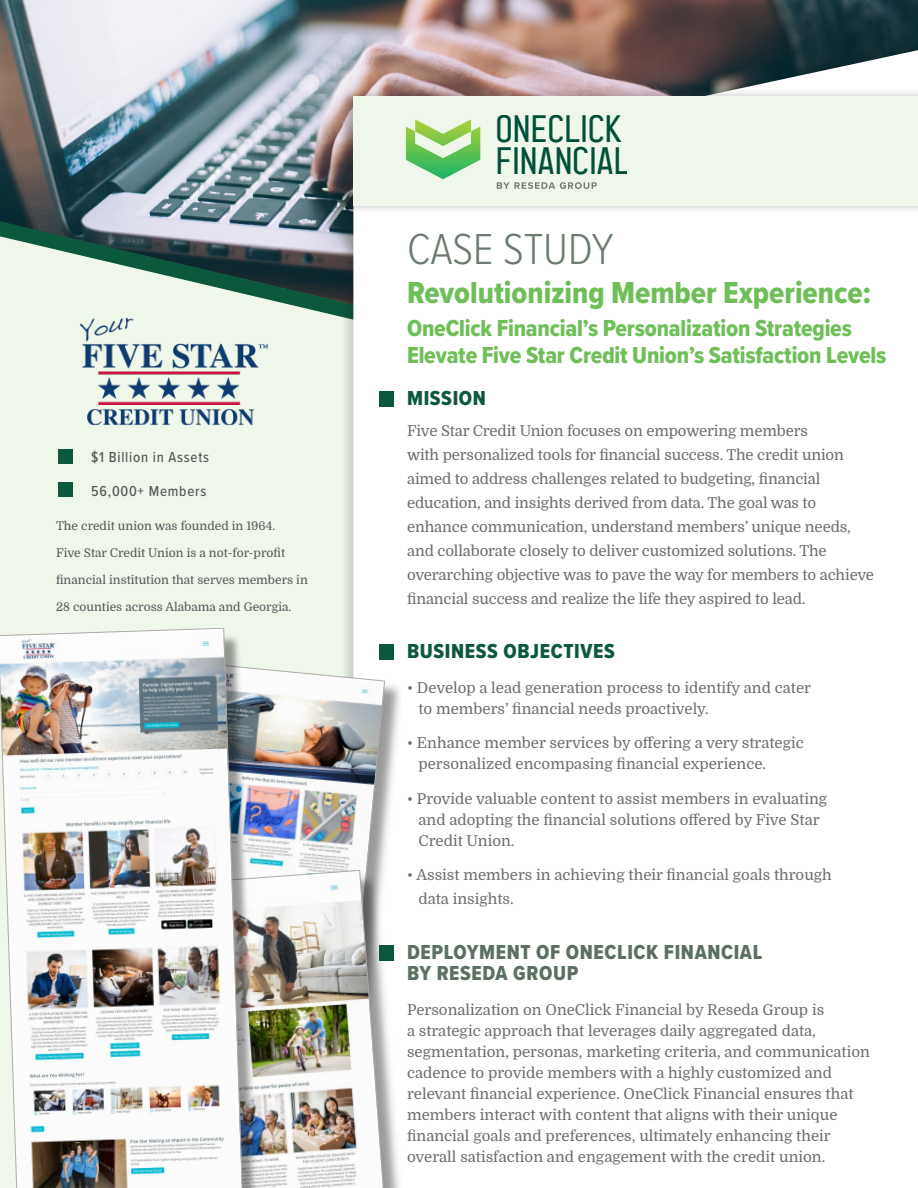
<style>
.page{position:relative;width:918px;height:1188px;background:#fff}
.page>*{position:absolute;margin:0;border:0;box-sizing:border-box;transform-origin:0 0}
.t1{font:300 45px "Proxima Nova Cond";color:#6b7c6f}
.t2{font:36.45px/32.1px "Plat Nomor";color:#005039}
.t3{font:31.5px "Proxima Nova Cond Extrabld";color:#6ebf58}
.t4{font:24px/27px "Proxima Nova Cond Extrabld";letter-spacing:-.01em;color:#6ebf58}
.body{font:21px/21px "Proxima Nova Cond Extrabld";letter-spacing:.03em;color:#5b7061}
.body-2{font:21px "Proxima Nova Cond Extrabld";letter-spacing:.03em;color:#0c583d}
.body-3{font:15px/21px "Domine";color:#6c6d70}
.body-4{font:500 15px "Proxima Nova Cond";letter-spacing:.05em;color:#57585a}
.body-5{font:12px "Domine";color:#57585a}
</style>
<div class="page">
<img style="left:0;top:0;width:918px;height:221px">
<div style="left:0;top:350px;width:341px;height:310px;background:#eff7eb"></div>
<img style="left:62px;top:350px;width:225px;height:77px">
<svg style="left:0;top:221px;width:341px;height:129px;background:#a6b8b1"></svg>
<svg style="left:353px;top:50px;width:565px;height:610px"></svg>
<div style="left:379px;top:391px;width:15px;height:15px;background:#0c583d"></div>
<div style="left:58px;top:449px;width:15px;height:14px;background:#0c583d"></div>
<div style="left:58px;top:483px;width:15px;height:14px;background:#0c583d"></div>
<div style="left:338px;top:89px;width:580px;height:125px;background:#231f20;opacity:.3"></div>
<div style="left:353px;top:97px;width:565px;height:109px;background:#eff7eb"></div>
<svg style="left:406px;top:119px;width:74px;height:60px"></svg>
<svg style="left:497px;top:182px;width:100px;height:7px"></svg>
<img style="left:291px;top:660px;width:109px;height:191px">
<img style="left:291px;top:661px;width:94px;height:207px">
<img style="left:291px;top:869px;width:108px;height:319px">
<img style="left:0;top:625px;width:291px;height:563px">
<img style="left:0;top:627px;width:250px;height:561px">
<div style="left:379px;top:645px;width:15px;height:15px;background:#0c583d"></div>
<div style="left:379px;top:946px;width:15px;height:15px;background:#0c583d"></div>
<p class="body-4" style="left:91px;top:446px;width:119px">$1 Billion in Assets</p>
<p class="body-4" style="left:91px;top:480px;width:117px">56,000+ Members</p>
<p class="body-5" style="left:56px;top:519px;width:221px">The credit union was founded in 1964.</p>
<p class="body-5" style="left:56px;top:546px;width:231px">Five Star Credit Union is a not-for-profit</p>
<p class="body-5" style="left:56px;top:573px;width:253px">financial institution that serves members in</p>
<p class="body-5" style="left:56px;top:600px;width:237px">28 counties across Alabama and Georgia.</p>
<h2 class="t2" style="left:496px;top:115px;width:136px">ONECLICK<br>FINANCIAL</h2>
<p class="t1" style="left:407px;top:228px;width:208px">CASE STUDY</p>
<p class="t3" style="left:407px;top:270px;width:465px">Revolutionizing Member Experience:</p>
<p class="t4" style="left:407px;top:314px;width:481px">OneClick Financial’s Personalization Strategies<br>Elevate Five Star Credit Union’s Satisfaction Levels</p>
<p class="body-2" style="left:407px;top:382px;width:80px">MISSION</p>
<p class="body-3" style="left:407px;top:419px;width:469px;line-height:24px">Five Star Credit Union focuses on empowering members<br>with personalized tools for financial success. The credit union aimed to address challenges related to budgeting, financial education, and insights derived from data. The goal was to enhance communication, understand members’ unique needs, and collaborate closely to deliver customized solutions. The overarching objective was to pave the way for members to achieve financial success and realize the life they aspired to lead.</p>
<p class="body-2" style="left:407px;top:636px;width:209px">BUSINESS OBJECTIVES</p>
<p class="body-3" style="left:419px;top:677px;width:394px;text-indent:-11px">• Develop a lead generation process to identify and cater to members’ financial needs proactively.</p>
<p class="body-3" style="left:419px;top:733px;width:387px;text-indent:-11px">• Enhance member services by offering a very strategic personalized encompasing financial experience.</p>
<p class="body-3" style="left:419px;top:788px;width:410px;text-indent:-11px">• Provide valuable content to assist members in evaluating and adopting the financial solutions offered by Five Star<br>Credit Union.</p>
<p class="body-3" style="left:419px;top:863px;width:415px;line-height:24px;text-indent:-11px">• Assist members in achieving their financial goals through data insights.</p>
<p class="body" style="left:407px;top:941px;width:357px">DEPLOYMENT OF ONECLICK FINANCIAL<br>BY RESEDA GROUP</p>
<p class="body-3" style="left:407px;top:999px;width:464px">Personalization on OneClick Financial by Reseda Group is<br>a strategic approach that leverages daily aggregated data, segmentation, personas, marketing criteria, and communication cadence to provide members with a highly customized and relevant financial experience. OneClick Financial ensures that members interact with content that aligns with their unique financial goals and preferences, ultimately enhancing their overall satisfaction and engagement with the credit union.</p>
</div>
